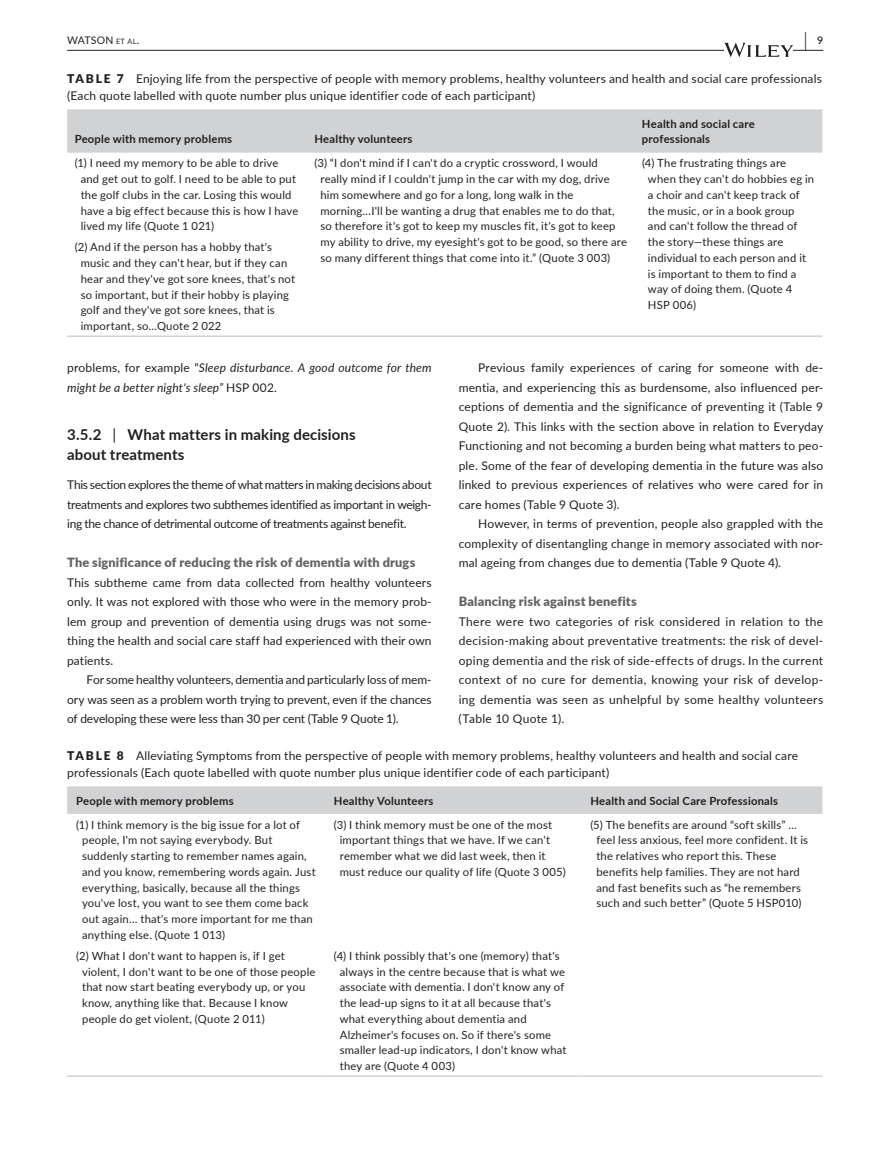
<style>
.page{position:relative;width:893px;height:1174px;background:#fff}
.page>*{position:absolute;margin:0;border:0;box-sizing:border-box;transform-origin:0 0}
.t1{font:600 19.5px "Lato";color:#231f20;scale:.48 1}
.t2{font:700 15px/19.5px "Lato";letter-spacing:.01em;color:#231f20}
.t3{font:900 12.75px "Lato";letter-spacing:.01em;color:#636366}
.t4{font:12px/19.5px "Lato";letter-spacing:.015em;color:#231f20;text-align:justify}
.t5{font:italic 12px/19.5px "Lato";letter-spacing:.015em;color:#231f20}
.t6{font:11.25px/15.8px "Lato";letter-spacing:.015em;color:#231f20}
.t7{font:700 11.25px/15.8px "Lato";letter-spacing:.02em;color:#231f20}
.t8{font:10.5px "Lato";letter-spacing:.02em;color:#231f20}
.t9{font:600 10.5px "Lato";color:#231f20}
.s1{font-size:7.35px}
.s2{font-weight:900}
.s3{font-style:normal}
.s4{font-weight:400}
</style>
<div class="page">
<hr style="left:67px;top:50px;width:756px;height:1px;background:#231f20">
<svg style="left:724px;top:43px;width:69px;height:14px"></svg>
<div style="left:67px;top:109px;width:755px;height:44px;background:#d1d2d4"></div>
<hr style="left:67px;top:335px;width:240px;height:2px;background:#d1d2d4">
<hr style="left:307px;top:335px;width:327px;height:2px;background:#d1d2d4">
<hr style="left:634px;top:335px;width:188px;height:2px;background:#d1d2d4">
<div style="left:67px;top:786px;width:755px;height:28px;background:#d1d2d4"></div>
<hr style="left:67px;top:1075px;width:258px;height:2px;background:#d1d2d4">
<hr style="left:325px;top:1075px;width:256px;height:2px;background:#d1d2d4">
<hr style="left:581px;top:1075px;width:241px;height:2px;background:#d1d2d4">
<h1 class="t1" style="left:804px;top:26px;width:7px">|</h1>
<p class="t8" style="left:67px;top:33px;width:74px">WATSON <span class="s1">et al</span>.</p>
<p class="t9" style="left:817px;top:33px;width:8px">9</p>
<p class="t4" style="left:67px;top:70px;width:756px;line-height:16.5px"><span class="s2">TABLE 7</span> Enjoying life from the perspective of people with memory problems, healthy volunteers and health and social care professionals (Each quote labelled with quote number plus unique identifier code of each participant)</p>
<p class="t7" style="left:75px;top:131px;width:159px">People with memory problems</p>
<p class="t7" style="left:314px;top:131px;width:100px">Healthy volunteers</p>
<p class="t7" style="left:642px;top:115px;width:114px">Health and social care professionals</p>
<p class="t6" style="left:81px;top:155px;width:219px;text-indent:-6px">(1) I need my memory to be able to drive and get out to golf. I need to be able to put the golf clubs in the car. Losing this would have a big effect because this is how I have lived my life (Quote 1 021)</p>
<p class="t6" style="left:320px;top:155px;width:308px;text-indent:-6px">(3) “I don't mind if I can't do a cryptic crossword, I would really mind if I couldn't jump in the car with my dog, drive him somewhere and go for a long, long walk in the morning…I'll be wanting a drug that enables me to do that, so therefore it's got to keep my muscles fit, it's got to keep my ability to drive, my eyesight's got to be good, so there are so many different things that come into it.” (Quote 3 003)</p>
<p class="t6" style="left:648px;top:155px;width:168px;text-indent:-6px">(4) The frustrating things are when they can't do hobbies eg in a choir and can't keep track of the music, or in a book group and can't follow the thread of the story—these things are individual to each person and it is important to them to find a way of doing them. (Quote 4<br>HSP 006)</p>
<p class="t6" style="left:81px;top:239px;width:216px;text-indent:-6px">(2) And if the person has a hobby that's music and they can't hear, but if they can hear and they've got sore knees, that's not so important, but if their hobby is playing golf and they've got sore knees, that is important, so…Quote 2 022</p>
<p class="t5" style="left:67px;top:357px;width:366px"><span class="s3">problems, for example “</span>Sleep disturbance. A good outcome for them might be a better night's sleep” <span class="s3">HSP 002.</span></p>
<h2 class="t2" style="left:67px;top:424px;width:290px">3.5.2 <span class="s4">|</span> What matters in making decisions about treatments</h2>
<p class="t4" style="left:67px;top:474px;width:366px">This section explores the theme of what matters in making decisions about treatments and explores two subthemes identified as important in weigh‐ ing the chance of detrimental outcome of treatments against benefit.</p>
<p class="t3" style="left:67px;top:553px;width:350px">The significance of reducing the risk of dementia with drugs</p>
<p class="t4" style="left:67px;top:572px;width:366px">This subtheme came from data collected from healthy volunteers only. It was not explored with those who were in the memory prob‐ lem group and prevention of dementia using drugs was not some‐ thing the health and social care staff had experienced with their own patients.</p>
<p class="t4" style="left:67px;top:669px;width:366px;text-indent:20px">For some healthy volunteers, dementia and particularly loss of mem‐ ory was seen as a problem worth trying to prevent, even if the chances of developing these were less than 30 per cent (Table 9 Quote 1).</p>
<p class="t4" style="left:459px;top:357px;width:366px;text-indent:20px">Previous family experiences of caring for someone with de‐ mentia, and experiencing this as burdensome, also influenced per‐ ceptions of dementia and the significance of preventing it (Table 9<br>Quote 2). This links with the section above in relation to Everyday Functioning and not becoming a burden being what matters to peo‐ ple. Some of the fear of developing dementia in the future was also linked to previous experiences of relatives who were cared for in care homes (Table 9 Quote 3).</p>
<p class="t4" style="left:459px;top:513px;width:366px;text-indent:20px">However, in terms of prevention, people also grappled with the complexity of disentangling change in memory associated with nor‐ mal ageing from changes due to dementia (Table 9 Quote 4).</p>
<p class="t3" style="left:459px;top:592px;width:180px">Balancing risk against benefits</p>
<p class="t4" style="left:459px;top:611px;width:366px">There were two categories of risk considered in relation to the decision‐making about preventative treatments: the risk of devel‐ oping dementia and the risk of side‐effects of drugs. In the current context of no cure for dementia, knowing your risk of develop‐ ing dementia was seen as unhelpful by some healthy volunteers (Table 10 Quote 1).</p>
<p class="t4" style="left:67px;top:747px;width:733px;line-height:16.5px"><span class="s2">TABLE 8</span> Alleviating Symptoms from the perspective of people with memory problems, healthy volunteers and health and social care professionals (Each quote labelled with quote number plus unique identifier code of each participant)</p>
<p class="t7" style="left:76px;top:792px;width:159px">People with memory problems</p>
<p class="t7" style="left:334px;top:792px;width:101px">Healthy Volunteers</p>
<p class="t7" style="left:590px;top:792px;width:189px">Health and Social Care Professionals</p>
<p class="t6" style="left:82px;top:816px;width:235px;text-indent:-6px">(1) I think memory is the big issue for a lot of people, I'm not saying everybody. But suddenly starting to remember names again, and you know, remembering words again. Just everything, basically, because all the things you've lost, you want to see them come back out again… that's more important for me than anything else. (Quote 1 013)</p>
<p class="t6" style="left:340px;top:816px;width:227px;text-indent:-6px">(3) I think memory must be one of the most important things that we have. If we can't remember what we did last week, then it must reduce our quality of life (Quote 3 005)</p>
<p class="t6" style="left:596px;top:816px;width:213px;text-indent:-6px">(5) The benefits are around “soft skills” … feel less anxious, feel more confident. It is the relatives who report this. These benefits help families. They are not hard and fast benefits such as “he remembers such and such better” (Quote 5 HSP010)</p>
<p class="t6" style="left:82px;top:947px;width:235px;text-indent:-6px">(2) What I don't want to happen is, if I get violent, I don't want to be one of those people that now start beating everybody up, or you know, anything like that. Because I know people do get violent, (Quote 2 011)</p>
<p class="t6" style="left:340px;top:947px;width:228px;text-indent:-6px">(4) I think possibly that's one (memory) that's always in the centre because that is what we associate with dementia. I don't know any of the lead‐up signs to it at all because that's what everything about dementia and Alzheimer's focuses on. So if there's some smaller lead‐up indicators, I don't know what they are (Quote 4 003)</p>
</div>
